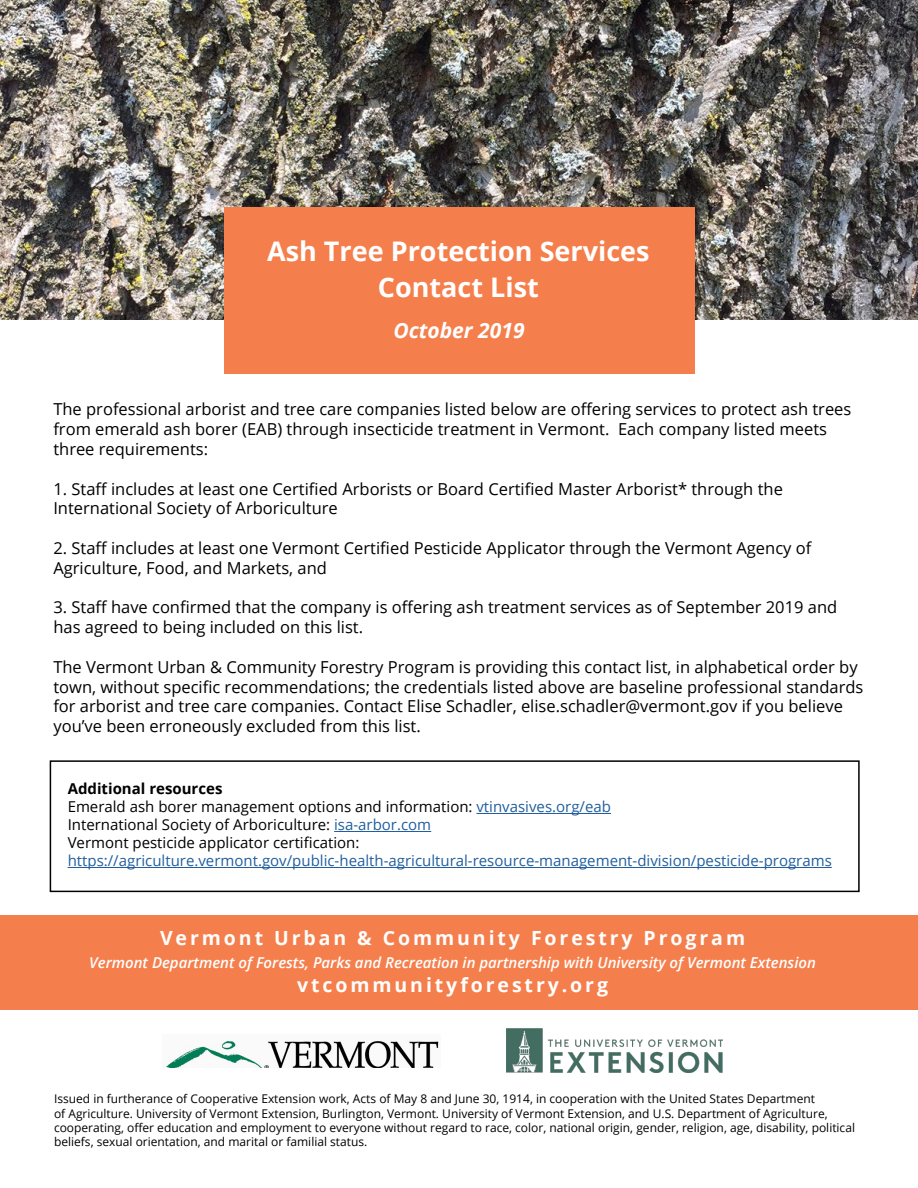
<style>
.page{position:relative;width:918px;height:1188px;background:#fff}
.page>*{position:absolute;margin:0;border:0;box-sizing:border-box;transform-origin:0 0}
.t1{font:700 27px/36px "Open Sans";color:#fff;text-align:center}
.t2{font:italic 700 21px "Open Sans";color:#fff}
.t3{font:700 19.5px "Open Sans";letter-spacing:.15em;color:#fff}
.t4{font:16.5px/19.8px "Open Sans";color:#000}
.t5{font:15px/18px "Open Sans";color:#000}
.t6{font:15px "Open Sans";color:#215e9e}
.t7{font:italic 600 15px "Open Sans";color:#fff}
.t8{font:12px/14.4px "Open Sans";color:#000}
.s1{font-weight:700}
.s2{color:#215e9e}
</style>
<div class="page">
<img style="left:0;top:0;width:918px;height:320px">
<div style="left:224px;top:207px;width:470px;height:167px;background:#f57f4c"></div>
<div style="left:0;top:915px;width:918px;height:95px;background:#f57f4c"></div>
<img style="left:506px;top:1028px;width:217px;height:44px">
<img style="left:165px;top:1040px;width:274px;height:28px">
<hr style="left:476px;top:813px;width:135px;height:1px;background:#215e9e">
<hr style="left:334px;top:831px;width:97px;height:1px;background:#215e9e">
<hr style="left:68px;top:867px;width:764px;height:1px;background:#215e9e">
<div style="left:50px;top:760px;width:810px;height:132px;border:2px solid #000"></div>
<h1 class="t1" style="left:267px;top:232px;width:384px">Ash Tree Protection Services<br>Contact List</h1>
<p class="t2" style="left:393px;top:316px;width:133px">October 2019</p>
<p class="t4" style="left:53px;top:399px;width:800px">The professional arborist and tree care companies listed below are offering services to protect ash trees from emerald ash borer (EAB) through insecticide treatment in Vermont. Each company listed meets three requirements:</p>
<p class="t4" style="left:53px;top:478px;width:731px">1. Staff includes at least one Certified Arborists or Board Certified Master Arborist* through the<br>International Society of Arboriculture</p>
<p class="t4" style="left:53px;top:538px;width:759px">2. Staff includes at least one Vermont Certified Pesticide Applicator through the Vermont Agency of<br>Agriculture, Food, and Markets, and</p>
<p class="t4" style="left:53px;top:597px;width:785px">3. Staff have confirmed that the company is offering ash treatment services as of September 2019 and has agreed to being included on this list.</p>
<p class="t4" style="left:53px;top:656px;width:811px">The Vermont Urban &amp; Community Forestry Program is providing this contact list, in alphabetical order by town, without specific recommendations; the credentials listed above are baseline professional standards for arborist and tree care companies. Contact Elise Schadler, elise.schadler@vermont.gov if you believe you’ve been erroneously excluded from this list.</p>
<p class="t5" style="left:68px;top:780px;width:545px"><span class="s1">Additional resources<br></span>Emerald ash borer management options and information: <span class="s2">vtinvasives.org/eab </span>International Society of Arboriculture: <span class="s2">isa-arbor.com<br></span>Vermont pesticide applicator certification:</p>
<p class="t6" style="left:68px;top:851px;width:766px">https://agriculture.vermont.gov/public-health-agricultural-resource-management-division/pesticide-programs</p>
<p class="t3" style="left:160px;top:924px;width:587px">Vermont Urban &amp; Community Forestry Program</p>
<p class="t7" style="left:89px;top:953px;width:728px">Vermont Department of Forests, Parks and Recreation in partnership with University of Vermont Extension</p>
<p class="t3" style="left:297px;top:971px;width:313px">vtcommunityforestry.org</p>
<p class="t8" style="left:54px;top:1091px;width:803px">Issued in furtherance of Cooperative Extension work, Acts of May 8 and June 30, 1914, in cooperation with the United States Department<br>of Agriculture. University of Vermont Extension, Burlington, Vermont. University of Vermont Extension, and U.S. Department of Agriculture, cooperating, offer education and employment to everyone without regard to race, color, national origin, gender, religion, age, disability, political beliefs, sexual orientation, and marital or familial status.</p>
</div>
